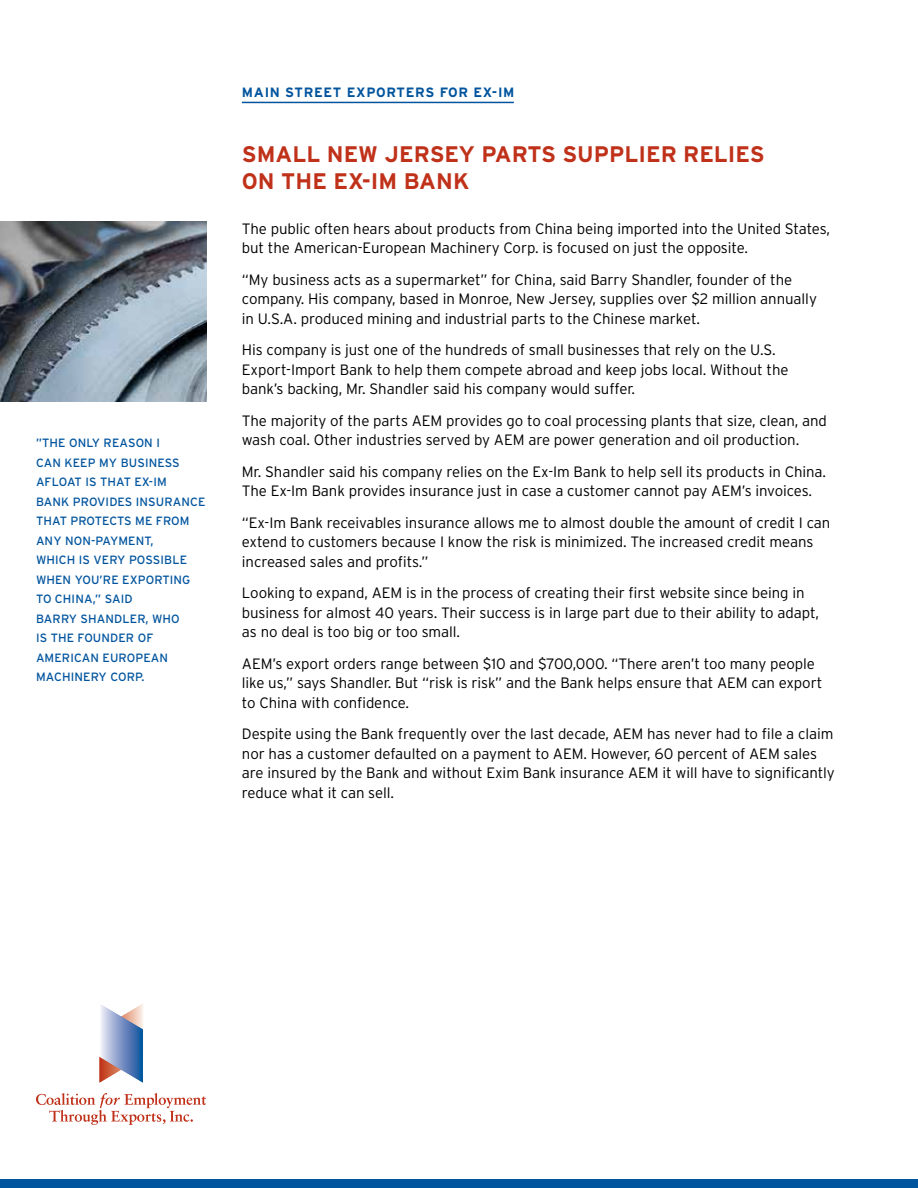
<style>
.page{position:relative;width:918px;height:1188px;background:#fff}
.page>*{position:absolute;margin:0;border:0;box-sizing:border-box;transform-origin:0 0}
.t1{font:700 22.5px/27px "Interstate";color:#c0311a}
.t2{font:300 15px/19.5px "Interstate";letter-spacing:-.005em;color:#000}
.t3{font:700 13.5px "Interstate";letter-spacing:.05em;color:#00549e}
.t4{font:12px/19.5px "Interstate";letter-spacing:.01em;color:#00549e}
</style>
<div class="page">
<svg style="left:36px;top:1093px;width:170px;height:32px"></svg>
<svg style="left:99px;top:1004px;width:44px;height:79px"></svg>
<img style="left:0;top:221px;width:206px;height:180px">
<div style="left:0;top:1179px;width:918px;height:9px;background:#00549e"></div>
<hr style="left:242px;top:102px;width:272px;height:1px;background:#00549e">
<p class="t4" style="left:36px;top:433px;width:171px">”THE ONLY REASON I<br>CAN KEEP MY BUSINESS<br>AFLOAT IS THAT EX-IM<br>BANK PROVIDES INSURANCE<br>THAT PROTECTS ME FROM<br>ANY NON-PAYMENT,<br>WHICH IS VERY POSSIBLE<br>WHEN YOU’RE EXPORTING<br>TO CHINA,” SAID<br>BARRY SHANDLER, WHO<br>IS THE FOUNDER OF<br>AMERICAN EUROPEAN<br>MACHINERY CORP.</p>
<p class="t3" style="left:242px;top:85px;width:274px">MAIN STREET EXPORTERS FOR EX-IM</p>
<h1 class="t1" style="left:242px;top:141px;width:524px">SMALL NEW JERSEY PARTS SUPPLIER RELIES<br>ON THE EX-IM BANK</h1>
<p class="t2" style="left:242px;top:218px;width:590px">The public often hears about products from China being imported into the United States, but the American-European Machinery Corp. is focused on just the opposite.</p>
<p class="t2" style="left:242px;top:269px;width:577px">“My business acts as a supermarket” for China, said Barry Shandler, founder of the company. His company, based in Monroe, New Jersey, supplies over $2 million annually in U.S.A. produced mining and industrial parts to the Chinese market.</p>
<p class="t2" style="left:242px;top:340px;width:548px">His company is just one of the hundreds of small businesses that rely on the U.S.<br>Export-Import Bank to help them compete abroad and keep jobs local. Without the bank’s backing, Mr. Shandler said his company would suffer.</p>
<p class="t2" style="left:242px;top:410px;width:587px">The majority of the parts AEM provides go to coal processing plants that size, clean, and wash coal. Other industries served by AEM are power generation and oil production.</p>
<p class="t2" style="left:242px;top:461px;width:586px">Mr. Shandler said his company relies on the Ex-Im Bank to help sell its products in China.<br>The Ex-Im Bank provides insurance just in case a customer cannot pay AEM’s invoices.</p>
<p class="t2" style="left:242px;top:512px;width:590px">“Ex-Im Bank receivables insurance allows me to almost double the amount of credit I can extend to customers because I know the risk is minimized. The increased credit means increased sales and profits.”</p>
<p class="t2" style="left:242px;top:583px;width:579px">Looking to expand, AEM is in the process of creating their first website since being in business for almost 40 years. Their success is in large part due to their ability to adapt, as no deal is too big or too small.</p>
<p class="t2" style="left:242px;top:653px;width:582px">AEM’s export orders range between $10 and $700,000. “There aren’t too many people like us,” says Shandler. But “risk is risk” and the Bank helps ensure that AEM can export to China with confidence.</p>
<p class="t2" style="left:242px;top:724px;width:594px">Despite using the Bank frequently over the last decade, AEM has never had to file a claim nor has a customer defaulted on a payment to AEM. However, 60 percent of AEM sales are insured by the Bank and without Exim Bank insurance AEM it will have to significantly reduce what it can sell.</p>
</div>
